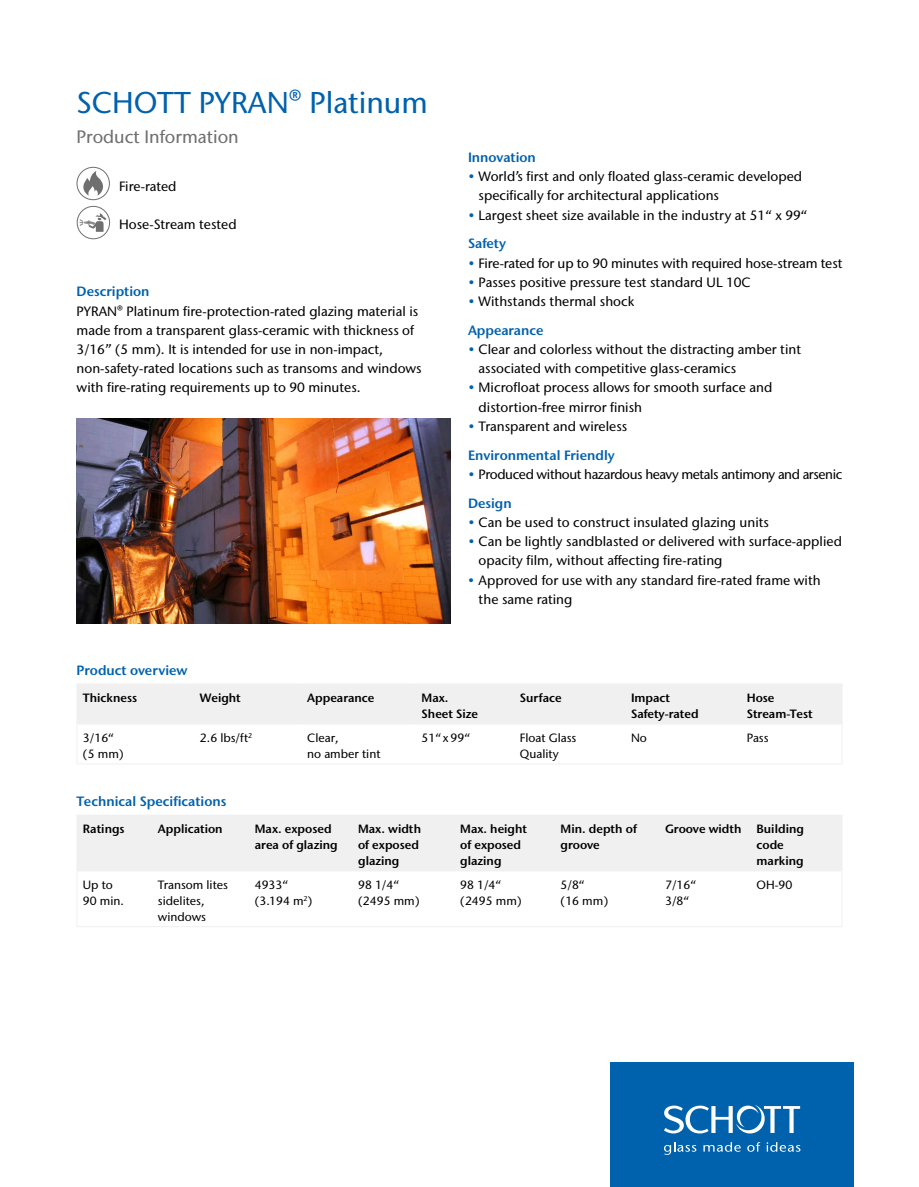
<style>
.page{position:relative;width:919px;height:1187px;background:#fff}
.page>*{position:absolute;margin:0;border:0;box-sizing:border-box;transform-origin:0 0}
.t1{font:500 30px "Stone Sans IIITC Pro";color:#0061ad}
.t2{font:500 18px "Stone Sans IIITC Pro";color:#706f6f}
.t3{font:500 13.5px/19.2px "Stone Sans IIITC Pro";color:#000}
.t4{font:500 13.5px/28.8px "Stone Sans IIITC Pro";letter-spacing:-.03em;color:#000}
.t5{font:600 13.5px "Stone Sans IIITC Pro";color:#0061ad}
.t6{font:600 12px/15.8px "Stone Sans IIITC Pro";color:#000}
.t7{font:500 12px/15.8px "Stone Sans IIITC Pro";color:#000}
.s1{color:#0061ad}
.s2{font-weight:600;color:#0061ad}
</style>
<div class="page">
<div style="left:78px;top:684px;width:763px;height:39px;background:#f0f0f0"></div>
<hr style="left:77px;top:724px;width:1px;height:39px;background:#f0f0f0">
<hr style="left:841px;top:724px;width:1px;height:39px;background:#f0f0f0">
<hr style="left:77px;top:763px;width:117px;height:1px;background:#f0f0f0">
<hr style="left:194px;top:763px;width:107px;height:1px;background:#f0f0f0">
<hr style="left:301px;top:763px;width:114px;height:1px;background:#f0f0f0">
<hr style="left:415px;top:763px;width:99px;height:1px;background:#f0f0f0">
<hr style="left:514px;top:763px;width:111px;height:1px;background:#f0f0f0">
<hr style="left:625px;top:763px;width:115px;height:1px;background:#f0f0f0">
<hr style="left:740px;top:763px;width:102px;height:1px;background:#f0f0f0">
<hr style="left:77px;top:683px;width:117px;height:1px;background:#f0f0f0">
<hr style="left:77px;top:684px;width:1px;height:39px;background:#f0f0f0">
<hr style="left:77px;top:723px;width:117px;height:1px;background:#f0f0f0">
<hr style="left:194px;top:683px;width:107px;height:1px;background:#f0f0f0">
<hr style="left:194px;top:723px;width:107px;height:1px;background:#f0f0f0">
<hr style="left:301px;top:683px;width:114px;height:1px;background:#f0f0f0">
<hr style="left:301px;top:723px;width:114px;height:1px;background:#f0f0f0">
<hr style="left:415px;top:683px;width:99px;height:1px;background:#f0f0f0">
<hr style="left:415px;top:723px;width:99px;height:1px;background:#f0f0f0">
<hr style="left:514px;top:683px;width:111px;height:1px;background:#f0f0f0">
<hr style="left:514px;top:723px;width:111px;height:1px;background:#f0f0f0">
<hr style="left:625px;top:683px;width:115px;height:1px;background:#f0f0f0">
<hr style="left:625px;top:723px;width:115px;height:1px;background:#f0f0f0">
<hr style="left:740px;top:683px;width:102px;height:1px;background:#f0f0f0">
<hr style="left:740px;top:723px;width:102px;height:1px;background:#f0f0f0">
<hr style="left:841px;top:684px;width:1px;height:39px;background:#f0f0f0">
<div style="left:78px;top:815px;width:763px;height:55px;background:#f0f0f0"></div>
<hr style="left:77px;top:871px;width:1px;height:55px;background:#f0f0f0">
<hr style="left:841px;top:871px;width:1px;height:55px;background:#f0f0f0">
<hr style="left:77px;top:926px;width:75px;height:1px;background:#f0f0f0">
<hr style="left:152px;top:926px;width:97px;height:1px;background:#f0f0f0">
<hr style="left:249px;top:926px;width:103px;height:1px;background:#f0f0f0">
<hr style="left:352px;top:926px;width:102px;height:1px;background:#f0f0f0">
<hr style="left:454px;top:926px;width:100px;height:1px;background:#f0f0f0">
<hr style="left:554px;top:926px;width:105px;height:1px;background:#f0f0f0">
<hr style="left:659px;top:926px;width:91px;height:1px;background:#f0f0f0">
<hr style="left:750px;top:926px;width:92px;height:1px;background:#f0f0f0">
<hr style="left:77px;top:814px;width:75px;height:1px;background:#f0f0f0">
<hr style="left:77px;top:815px;width:1px;height:55px;background:#f0f0f0">
<hr style="left:77px;top:870px;width:75px;height:1px;background:#f0f0f0">
<hr style="left:152px;top:814px;width:97px;height:1px;background:#f0f0f0">
<hr style="left:152px;top:870px;width:97px;height:1px;background:#f0f0f0">
<hr style="left:249px;top:814px;width:103px;height:1px;background:#f0f0f0">
<hr style="left:249px;top:870px;width:103px;height:1px;background:#f0f0f0">
<hr style="left:352px;top:814px;width:102px;height:1px;background:#f0f0f0">
<hr style="left:352px;top:870px;width:102px;height:1px;background:#f0f0f0">
<hr style="left:454px;top:814px;width:100px;height:1px;background:#f0f0f0">
<hr style="left:454px;top:870px;width:100px;height:1px;background:#f0f0f0">
<hr style="left:554px;top:814px;width:105px;height:1px;background:#f0f0f0">
<hr style="left:554px;top:870px;width:105px;height:1px;background:#f0f0f0">
<hr style="left:659px;top:814px;width:91px;height:1px;background:#f0f0f0">
<hr style="left:750px;top:814px;width:92px;height:1px;background:#f0f0f0">
<hr style="left:659px;top:870px;width:91px;height:1px;background:#f0f0f0">
<hr style="left:750px;top:870px;width:92px;height:1px;background:#f0f0f0">
<hr style="left:841px;top:815px;width:1px;height:55px;background:#f0f0f0">
<img style="left:77px;top:419px;width:374px;height:204px">
<svg style="left:77px;top:167px;width:32px;height:33px"></svg>
<div style="left:77px;top:167px;width:32px;height:33px;border:1px solid #706f6f;border-radius:50%"></div>
<svg style="left:82px;top:171px;width:21px;height:24px"></svg>
<div style="left:77px;top:206px;width:33px;height:33px;border:1px solid #706f6f;border-radius:50%"></div>
<svg style="left:79px;top:212px;width:28px;height:20px"></svg>
<div style="left:610px;top:1062px;width:243px;height:124px;background:#0061ad"></div>
<svg style="left:664px;top:1105px;width:136px;height:28px"></svg>
<svg style="left:664px;top:1142px;width:32px;height:12px"></svg>
<svg style="left:703px;top:1142px;width:37px;height:9px"></svg>
<svg style="left:747px;top:1142px;width:13px;height:9px"></svg>
<svg style="left:766px;top:1142px;width:34px;height:9px"></svg>
<h1 class="t1" style="left:77px;top:84px;width:352px">SCHOTT PYRAN® Platinum</h1>
<h2 class="t2" style="left:77px;top:125px;width:164px">Product Information</h2>
<p class="t3" style="left:119px;top:176px;width:59px">Fire-rated</p>
<p class="t3" style="left:119px;top:215px;width:119px">Hose-Stream tested</p>
<p class="t5" style="left:77px;top:283px;width:74px">Description</p>
<p class="t3" style="left:77px;top:301px;width:346px">PYRAN® Platinum fire-protection-rated glazing material is made from a transparent glass-ceramic with thickness of 3/16” (5 mm). It is intended for use in non-impact, non-safety-rated locations such as transoms and windows with fire-rating requirements up to 90 minutes.</p>
<p class="t5" style="left:468px;top:149px;width:69px">Innovation</p>
<p class="t3" style="left:478px;top:167px;width:325px;text-indent:-11px"><span class="s1">•</span> World’s first and only floated glass-ceramic developed specifically for architectural applications</p>
<p class="t3" style="left:468px;top:200px;width:341px;line-height:28.8px"><span class="s1">•</span> Largest sheet size available in the industry at 51“ x 99“<br><span class="s2">Safety</span></p>
<p class="t3" style="left:468px;top:253px;width:376px"><span class="s1">•</span> Fire-rated for up to 90 minutes with required hose-stream test</p>
<p class="t3" style="left:468px;top:272px;width:284px"><span class="s1">•</span> Passes positive pressure test standard UL 10C</p>
<p class="t3" style="left:468px;top:287px;width:168px;line-height:28.8px"><span class="s1">•</span> Withstands thermal shock<br><span class="s2">Appearance</span></p>
<p class="t3" style="left:478px;top:339px;width:324px;text-indent:-11px"><span class="s1">•</span> Clear and colorless without the distracting amber tint associated with competitive glass-ceramics</p>
<p class="t3" style="left:478px;top:378px;width:295px;text-indent:-11px"><span class="s1">•</span> Microfloat process allows for smooth surface and distortion-free mirror finish</p>
<p class="t3" style="left:468px;top:411px;width:161px;line-height:28.8px"><span class="s1">•</span> Transparent and wireless<br><span class="s2">Environmental Friendly</span></p>
<p class="t4" style="left:468px;top:459px;width:376px"><span class="s1">•</span> Produced without hazardous heavy metals antimony and arsenic<br><span class="s2">Design</span></p>
<p class="t3" style="left:468px;top:512px;width:302px"><span class="s1">•</span> Can be used to construct insulated glazing units</p>
<p class="t3" style="left:478px;top:531px;width:365px;text-indent:-11px"><span class="s1">•</span> Can be lightly sandblasted or delivered with surface-applied opacity film, without affecting fire-rating</p>
<p class="t3" style="left:478px;top:570px;width:343px;text-indent:-11px"><span class="s1">•</span> Approved for use with any standard fire-rated frame with the same rating</p>
<p class="t5" style="left:77px;top:661px;width:112px">Product overview</p>
<p class="t6" style="left:83px;top:690px;width:56px">Thickness</p>
<p class="t6" style="left:200px;top:690px;width:42px">Weight</p>
<p class="t6" style="left:307px;top:690px;width:69px">Appearance</p>
<p class="t6" style="left:421px;top:690px;width:58px">Max.<br>Sheet Size</p>
<p class="t6" style="left:520px;top:690px;width:43px">Surface</p>
<p class="t6" style="left:631px;top:690px;width:69px">Impact<br>Safety-rated</p>
<p class="t6" style="left:746px;top:690px;width:67px">Hose<br>Stream-Test</p>
<p class="t7" style="left:83px;top:730px;width:42px">3/16“ (5 mm)</p>
<p class="t7" style="left:200px;top:730px;width:54px">2.6 lbs/ft<sup>2</sup></p>
<p class="t7" style="left:307px;top:730px;width:75px">Clear,<br>no amber tint</p>
<p class="t7" style="left:421px;top:730px;width:50px">51“ x 99“</p>
<p class="t7" style="left:520px;top:730px;width:58px">Float Glass<br>Quality</p>
<p class="t7" style="left:631px;top:730px;width:17px">No</p>
<p class="t7" style="left:746px;top:730px;width:23px">Pass</p>
<p class="t5" style="left:77px;top:793px;width:151px">Technical Specifications</p>
<p class="t6" style="left:83px;top:821px;width:43px">Ratings</p>
<p class="t6" style="left:158px;top:821px;width:66px">Application</p>
<p class="t6" style="left:255px;top:821px;width:84px">Max. exposed area of glazing</p>
<p class="t6" style="left:358px;top:821px;width:64px">Max. width of exposed glazing</p>
<p class="t6" style="left:460px;top:821px;width:68px">Max. height of exposed glazing</p>
<p class="t6" style="left:560px;top:821px;width:78px">Min. depth of groove</p>
<p class="t6" style="left:756px;top:821px;width:49px;text-indent:-91px">Groove width Building code marking</p>
<p class="t7" style="left:83px;top:876px;width:42px">Up to<br>90 min.</p>
<p class="t7" style="left:158px;top:876px;width:72px">Transom lites sidelites, windows</p>
<p class="t7" style="left:255px;top:876px;width:59px">4933“ (3.194 m<sup>2</sup>)</p>
<p class="t7" style="left:358px;top:876px;width:63px">98 1/4“ (2495 mm)</p>
<p class="t7" style="left:460px;top:876px;width:63px">98 1/4“ (2495 mm)</p>
<p class="t7" style="left:560px;top:876px;width:49px">5/8“<br>(16 mm)</p>
<p class="t7" style="left:665px;top:876px;width:33px">7/16“<br>3/8“</p>
<p class="t7" style="left:756px;top:876px;width:37px">OH-90</p>
</div>
